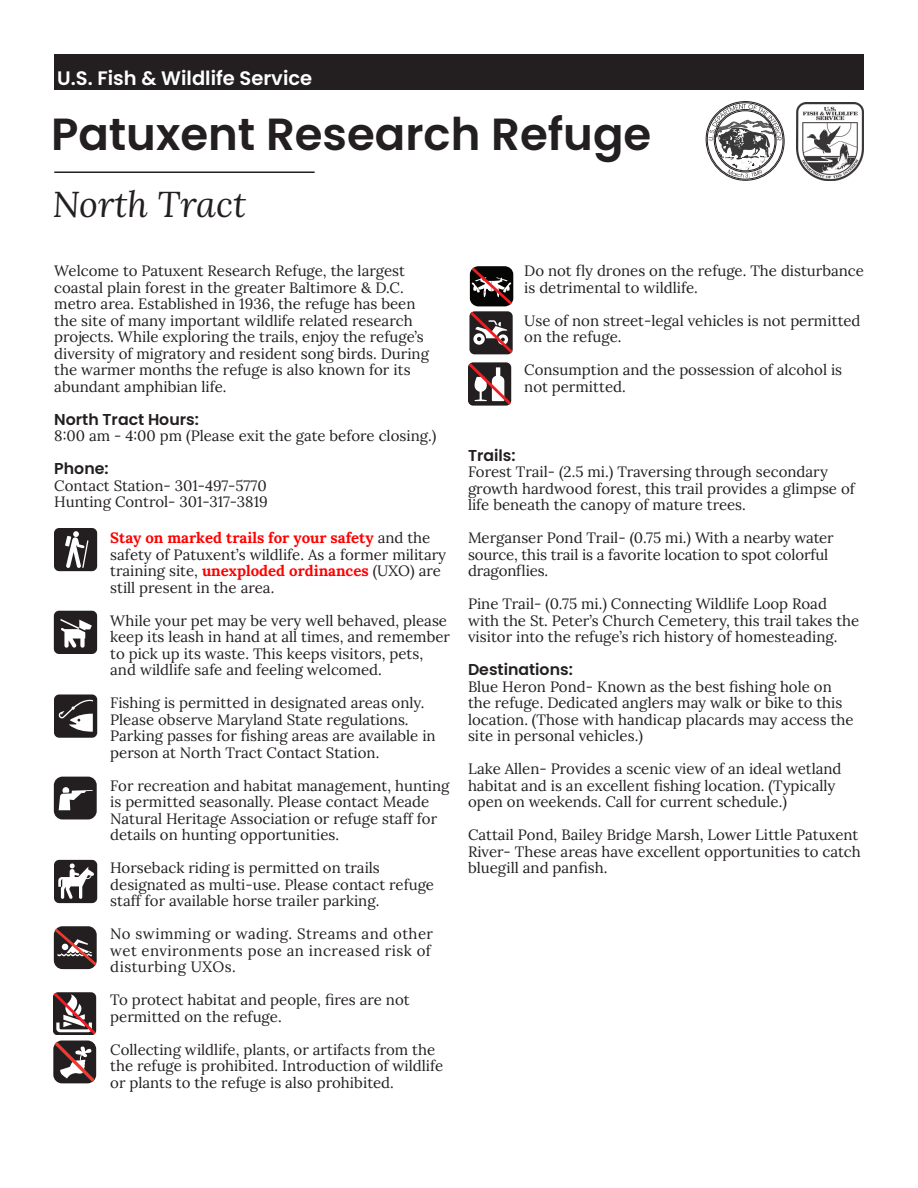
<style>
.page{position:relative;width:918px;height:1188px;background:#fff}
.page>*{position:absolute;margin:0;border:0;box-sizing:border-box;transform-origin:0 0}
.Heading_1{font:600 45px "Poppins";color:#231f20}
.Heading_2{font:italic 36px "Lora";color:#231f20}
.t1{font:600 19.5px "Poppins";color:#fff}
.t2{font:600 15.75px "Poppins";color:#231f20}
.t3{font:15px/16.5px "Lora";color:#231f20}
.t4{font:15px/16.5px "Lora";letter-spacing:.03em;color:#231f20}
.s1{font-weight:700;color:#f00}
</style>
<div class="page">
<svg style="left:705px;top:101px;width:79px;height:80px"></svg>
<img style="left:797px;top:103px;width:66px;height:78px">
<div style="left:54px;top:54px;width:810px;height:35px;background:#231f20"></div>
<svg style="left:470px;top:266px;width:43px;height:40px;background:#453433"></svg>
<div style="left:54px;top:926px;width:43px;height:43px;background:#231f20;border-radius:9px"></div>
<svg style="left:55px;top:929px;width:42px;height:36px"></svg>
<div style="left:53px;top:1041px;width:43px;height:42px;background:#231f20;border-radius:9px"></div>
<svg style="left:55px;top:1042px;width:40px;height:40px"></svg>
<div style="left:54px;top:611px;width:43px;height:43px;background:#231f20;border-radius:5px"></div>
<svg style="left:61px;top:619px;width:31px;height:29px"></svg>
<div style="left:54px;top:777px;width:43px;height:42px;background:#231f20;border-radius:9px"></div>
<svg style="left:59px;top:787px;width:34px;height:23px"></svg>
<svg style="left:54px;top:992px;width:42px;height:43px"></svg>
<div style="left:54px;top:860px;width:43px;height:43px;background:#231f20;border-radius:5px"></div>
<svg style="left:58px;top:863px;width:36px;height:36px"></svg>
<div style="left:54px;top:694px;width:43px;height:44px;background:#231f20;border-radius:5px"></div>
<svg style="left:58px;top:700px;width:35px;height:32px"></svg>
<div style="left:54px;top:528px;width:43px;height:43px;background:#231f20;border-radius:5px"></div>
<svg style="left:65px;top:531px;width:23px;height:37px"></svg>
<svg style="left:468px;top:362px;width:43px;height:44px"></svg>
<svg style="left:469px;top:363px;width:42px;height:42px"></svg>
<svg style="left:470px;top:311px;width:43px;height:43px"></svg>
<svg style="left:470px;top:312px;width:43px;height:41px;background:#5d4749"></svg>
<hr style="left:54px;top:171px;width:261px;height:2px;background:#231f20">
<p class="t1" style="left:57px;top:67px;width:256px">U.S. Fish &amp; Wildlife Service</p>
<h1 class="Heading_1" style="left:51px;top:108px;width:602px">Patuxent Research Refuge</h1>
<h2 class="Heading_2" style="left:52px;top:179px;width:195px">North Tract</h2>
<p class="t3" style="left:54px;top:262px;width:376px">Welcome to Patuxent Research Refuge, the largest coastal plain forest in the greater Baltimore &amp; D.C. metro area. Established in 1936, the refuge has been the site of many important wildlife related research projects. While exploring the trails, enjoy the refuge’s diversity of migratory and resident song birds. During the warmer months the refuge is also known for its abundant amphibian life.</p>
<p class="t2" style="left:54px;top:410px;width:146px">North Tract Hours:</p>
<p class="t3" style="left:54px;top:427px;width:384px">8:00 am - 4:00 pm (Please exit the gate before closing.)</p>
<p class="t2" style="left:54px;top:459px;width:56px">Phone:</p>
<p class="t3" style="left:54px;top:476px;width:214px">Contact Station- 301-497-5770</p>
<p class="t3" style="left:54px;top:493px;width:215px">Hunting Control- 301-317-3819</p>
<p class="t3" style="left:110px;top:529px;width:338px"><span class="s1">Stay on marked trails for your safety</span> and the safety of Patuxent’s wildlife. As a former military training site, <span class="s1">unexploded ordinances</span> (UXO) are still present in the area.</p>
<p class="t3" style="left:110px;top:611px;width:341px">While your pet may be very well behaved, please keep its leash in hand at all times, and remember to pick up its waste. This keeps visitors, pets, and wildlife safe and feeling welcomed.</p>
<p class="t3" style="left:110px;top:694px;width:327px">Fishing is permitted in designated areas only.<br>Please observe Maryland State regulations.<br>Parking passes for fishing areas are available in person at North Tract Contact Station.</p>
<p class="t3" style="left:110px;top:776px;width:341px">For recreation and habitat management, hunting is permitted seasonally. Please contact Meade Natural Heritage Association or refuge staff for details on hunting opportunities.</p>
<p class="t3" style="left:110px;top:859px;width:325px">Horseback riding is permitted on trails designated as multi-use. Please contact refuge staff for available horse trailer parking.</p>
<p class="t4" style="left:110px;top:925px;width:324px">No swimming or wading. Streams and other wet environments pose an increased risk of disturbing UXOs.</p>
<p class="t3" style="left:110px;top:991px;width:301px">To protect habitat and people, fires are not permitted on the refuge.</p>
<p class="t3" style="left:110px;top:1040px;width:334px">Collecting wildlife, plants, or artifacts from the the refuge is prohibited. Introduction of wildlife or plants to the refuge is also prohibited.</p>
<p class="t3" style="left:524px;top:262px;width:341px">Do not fly drones on the refuge. The disturbance is detrimental to wildlife.</p>
<p class="t3" style="left:524px;top:311px;width:338px">Use of non street-legal vehicles is not permitted on the refuge.</p>
<p class="t3" style="left:524px;top:361px;width:319px">Consumption and the possession of alcohol is not permitted.</p>
<p class="t2" style="left:468px;top:446px;width:49px">Trails:</p>
<p class="t3" style="left:468px;top:462px;width:388px">Forest Trail- (2.5 mi.) Traversing through secondary growth hardwood forest, this trail provides a glimpse of life beneath the canopy of mature trees.</p>
<p class="t3" style="left:468px;top:528px;width:367px">Merganser Pond Trail- (0.75 mi.) With a nearby water source, this trail is a favorite location to spot colorful dragonflies.</p>
<p class="t3" style="left:468px;top:594px;width:393px">Pine Trail- (0.75 mi.) Connecting Wildlife Loop Road with the St. Peter’s Church Cemetery, this trail takes the visitor into the refuge’s rich history of homesteading.</p>
<p class="t2" style="left:468px;top:660px;width:106px">Destinations:</p>
<p class="t3" style="left:468px;top:677px;width:387px">Blue Heron Pond- Known as the best fishing hole on the refuge. Dedicated anglers may walk or bike to this location. (Those with handicap placards may access the site in personal vehicles.)</p>
<p class="t3" style="left:468px;top:759px;width:375px">Lake Allen- Provides a scenic view of an ideal wetland habitat and is an excellent fishing location. (Typically open on weekends. Call for current schedule.)</p>
<p class="t3" style="left:468px;top:825px;width:394px">Cattail Pond, Bailey Bridge Marsh, Lower Little Patuxent<br>River- These areas have excellent opportunities to catch bluegill and panfish.</p>
</div>
